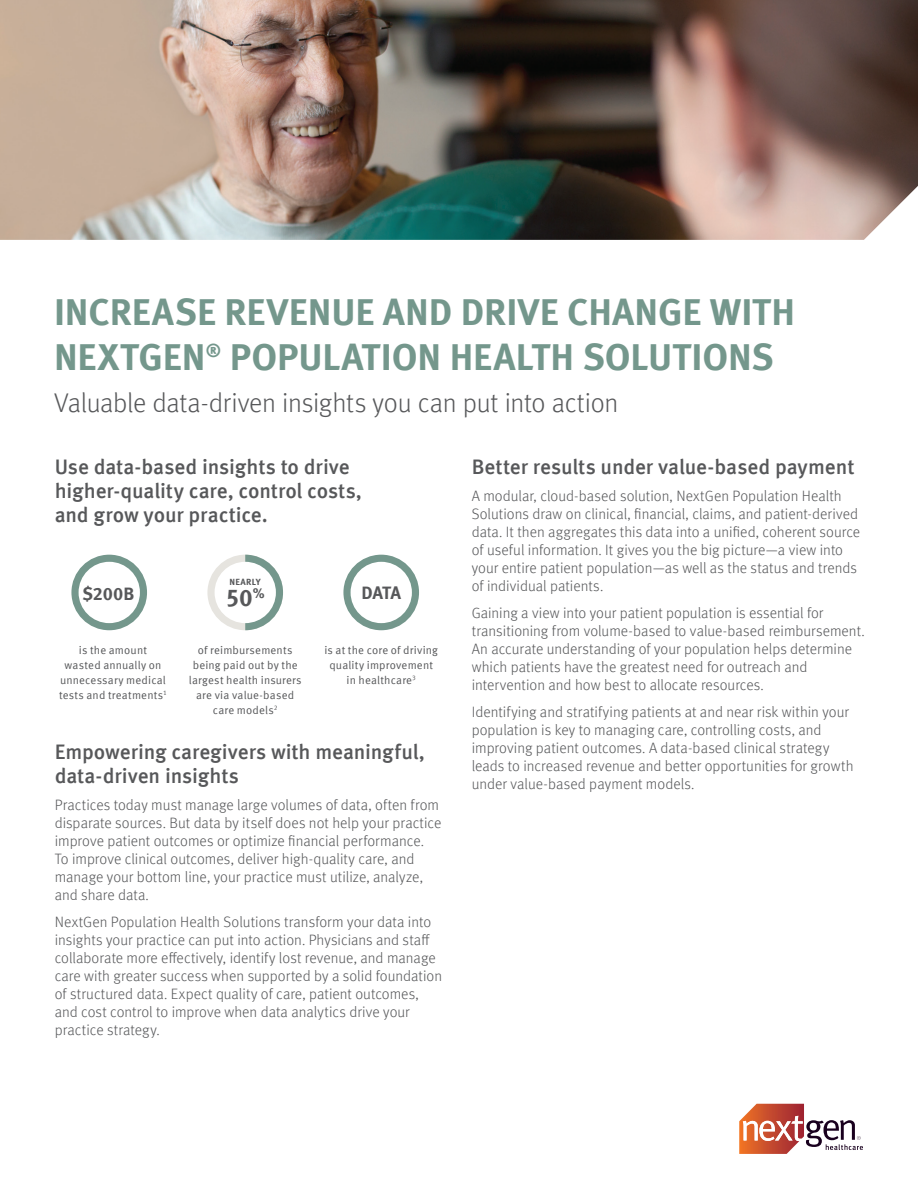
<style>
.page{position:relative;width:918px;height:1188px;background:#fff}
.page>*{position:absolute;margin:0;border:0;box-sizing:border-box;transform-origin:0 0}
.Headline_-_Meta_Bold{font:700 37.5px/45px "Meta Offc";letter-spacing:-.005em;color:#74978c}
.Subhead_Option_2B{font:300 27px "Meta Offc";letter-spacing:-.01em;color:#57585a}
.Caption_-_Meta_Norma{font:700 24px "Meta Offc";color:#57585a}
.Body_Copy_Subhead_Op{font:500 21px/24px "Meta Offc";letter-spacing:-.005em;color:#57585a}
.Caption_-_Meta_Norma-2{font:700 18px "Meta Offc";letter-spacing:-.02em;color:#57585a}
.Body_Copy_-_Meta_Lig{font:300 15px/18px "Meta Offc";color:#57585a}
.Caption_-_Meta_Book{font:11.25px/15px "Meta Offc Norm";letter-spacing:.015em;color:#57585a;text-align:center}
.Caption_-_Meta_Norma-3{font:700 9px "Meta Offc";letter-spacing:.03em;color:#57585a}
</style>
<div class="page">
<svg style="left:739px;top:1104px;width:124px;height:50px"></svg>
<img style="left:0;top:0;width:918px;height:240px">
<div style="left:71px;top:555px;width:76px;height:75px;background:#74978c;border-radius:50%"></div>
<div style="left:79px;top:562px;width:61px;height:61px;background:#fff;border-radius:50%"></div>
<div style="left:343px;top:555px;width:76px;height:75px;background:#74978c;border-radius:50%"></div>
<div style="left:351px;top:562px;width:61px;height:61px;background:#fff;border-radius:50%"></div>
<div style="left:207px;top:555px;width:76px;height:75px;background:#e6e4df;border-radius:50%"></div>
<svg style="left:245px;top:555px;width:38px;height:75px"></svg>
<div style="left:215px;top:562px;width:61px;height:61px;background:#fff;border-radius:50%"></div>
<p class="Headline_-_Meta_Bold" style="left:54px;top:291px;width:743px">INCREASE REVENUE AND DRIVE CHANGE WITH<br>NEXTGEN<sup>®</sup> POPULATION HEALTH SOLUTIONS</p>
<p class="Subhead_Option_2B" style="left:54px;top:388px;width:566px">Valuable data-driven insights you can put into action</p>
<p class="Body_Copy_Subhead_Op" style="left:55px;top:456px;width:309px">Use data-based insights to drive higher-quality care, control costs, and grow your practice.</p>
<p class="Caption_-_Meta_Norma-2" style="left:82px;top:583px;width:54px">$200B</p>
<p class="Caption_-_Meta_Book" style="left:59px;top:643px;width:109px">is the amount<br>wasted annually on unnecessary medical tests and treatments<sup>1</sup></p>
<p class="Caption_-_Meta_Norma-3" style="left:230px;top:577px;width:33px">NEARLY</p>
<p class="Caption_-_Meta_Norma" style="left:226px;top:584px;width:40px">50<sup>%</sup></p>
<p class="Caption_-_Meta_Book" style="left:189px;top:643px;width:114px">of reimbursements being paid out by the largest health insurers are via value-based care models<sup>2</sup></p>
<p class="Caption_-_Meta_Norma-2" style="left:361px;top:582px;width:41px">DATA</p>
<p class="Caption_-_Meta_Book" style="left:324px;top:643px;width:115px">is at the core of driving quality improvement in healthcare<sup>3</sup></p>
<p class="Body_Copy_Subhead_Op" style="left:55px;top:741px;width:372px">Empowering caregivers with meaningful, data-driven insights</p>
<p class="Body_Copy_-_Meta_Lig" style="left:55px;top:797px;width:388px">Practices today must manage large volumes of data, often from disparate sources. But data by itself does not help your practice improve patient outcomes or optimize financial performance.<br>To improve clinical outcomes, deliver high-quality care, and manage your bottom line, your practice must utilize, analyze, and share data.</p>
<p class="Body_Copy_-_Meta_Lig" style="left:55px;top:914px;width:389px">NextGen Population Health Solutions transform your data into insights your practice can put into action. Physicians and staff collaborate more effectively, identify lost revenue, and manage care with greater success when supported by a solid foundation of structured data. Expect quality of care, patient outcomes, and cost control to improve when data analytics drive your practice strategy.</p>
<p class="Body_Copy_Subhead_Op" style="left:472px;top:456px;width:384px">Better results under value-based payment</p>
<p class="Body_Copy_-_Meta_Lig" style="left:472px;top:488px;width:390px">A modular, cloud-based solution, NextGen Population Health Solutions draw on clinical, financial, claims, and patient-derived data. It then aggregates this data into a unified, coherent source of useful information. It gives you the big picture—a view into your entire patient population—as well as the status and trends of individual patients.</p>
<p class="Body_Copy_-_Meta_Lig" style="left:472px;top:605px;width:394px">Gaining a view into your patient population is essential for transitioning from volume-based to value-based reimbursement.<br>An accurate understanding of your population helps determine which patients have the greatest need for outreach and intervention and how best to allocate resources.</p>
<p class="Body_Copy_-_Meta_Lig" style="left:472px;top:704px;width:383px">Identifying and stratifying patients at and near risk within your population is key to managing care, controlling costs, and improving patient outcomes. A data-based clinical strategy leads to increased revenue and better opportunities for growth under value-based payment models.</p>
</div>
